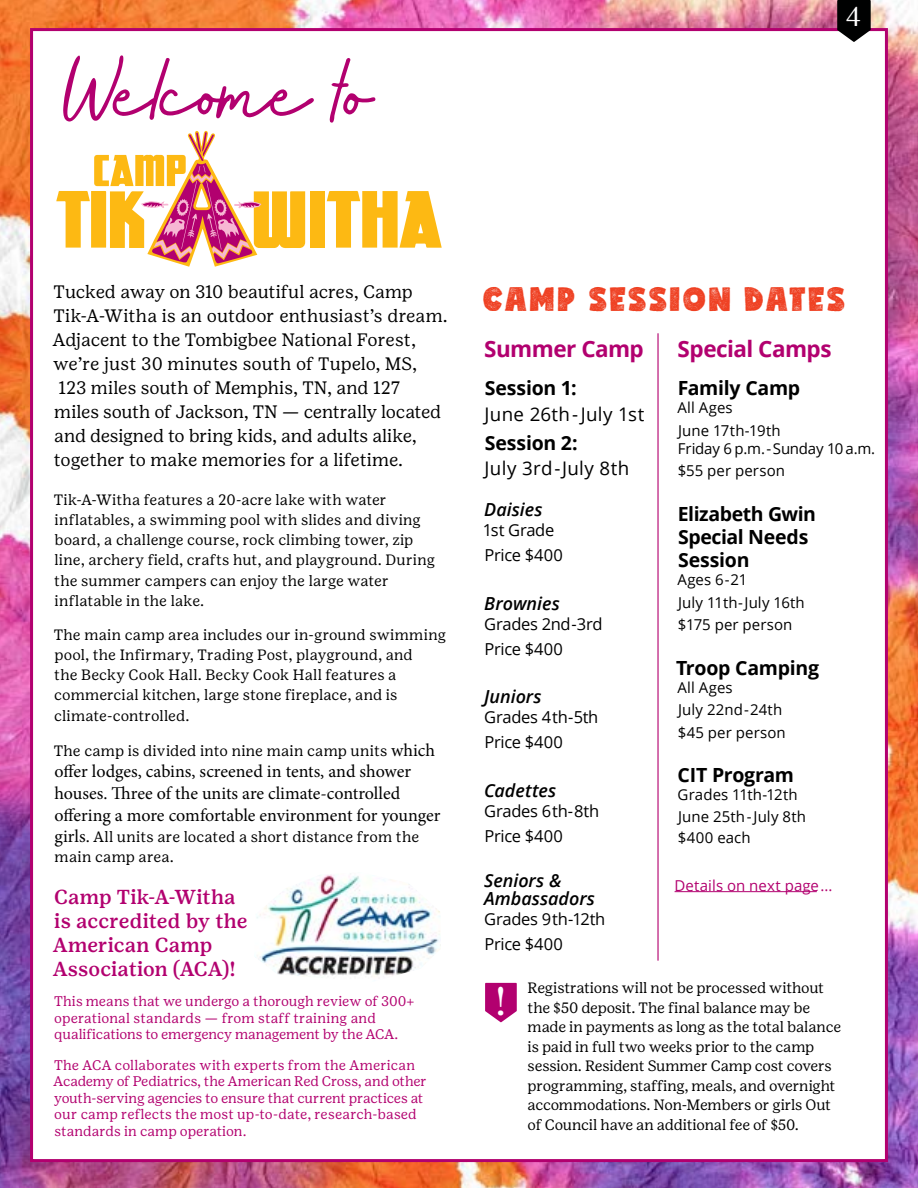
<style>
.page{position:relative;width:918px;height:1188px;background:#fff}
.page>*{position:absolute;margin:0;border:0;box-sizing:border-box;transform-origin:0 0}
.t1{font:112.65px "Camper Quotes";color:#b2006f}
.t2{font:300 39.3px "Girl Scout Display";color:#fff}
.t3{font:31.5px "Candytexture";letter-spacing:.09em;color:#ef4123}
.t4{font:300 27px "Girl Scout Display";color:#fff}
.t5{font:700 22.5px "Open Sans";letter-spacing:-.025em;color:#b2006f}
.t6{font:500 20.25px/24px "Girl Scout Text";letter-spacing:.005em;color:#b2006f}
.t7{font:700 19.5px/23.4px "Open Sans";letter-spacing:-.015em;color:#000}
.t8{font:18.75px "Open Sans";letter-spacing:.02em;color:#000}
.t9{font:18px/24px "Girl Scout Text";letter-spacing:-.005em;color:#000}
.t10{font:18px/21.6px "Minion Pro";letter-spacing:-.005em;color:#000}
.t11{font:italic 600 18px/18px "Open Sans";color:#000}
.t12{font:16.5px/25px "Open Sans";letter-spacing:-.015em;color:#000}
.t13{font:15px/20.2px "Girl Scout Text";letter-spacing:-.005em;color:#000}
.t14{font:15px/22.5px "Open Sans";letter-spacing:.005em;color:#000}
.t15{font:15px "Open Sans";letter-spacing:.005em;color:#b2006f}
.t16{font:13.95px/16.5px "Girl Scout Text";letter-spacing:-.005em;color:#b2006f}
.s1{font-size:97.2px}
.s2{font-size:101.4px}
.s3{font-family:"Minion Pro";font-size:18px}
</style>
<div class="page">
<img style="left:0;top:0;width:918px;height:1188px">
<div style="left:30px;top:28px;width:858px;height:1134px;background:#fff;border:3px solid #b2006f"></div>
<hr style="left:675px;top:891px;width:142px;height:1px;background:#b2006f">
<hr style="left:657px;top:333px;width:2px;height:628px;background:#b2006f">
<div style="left:310px;top:191px;width:15px;height:57px;background:#fdb913"></div>
<svg style="left:327px;top:191px;width:115px;height:57px"></svg>
<svg style="left:56px;top:131px;width:249px;height:136px"></svg>
<img style="left:256px;top:874px;width:185px;height:103px">
<svg style="left:485px;top:983px;width:32px;height:39px"></svg>
<svg style="left:837px;top:0;width:34px;height:42px"></svg>
<h1 class="t1" style="left:64px;top:30px;width:311px"><span class="s1">W</span>e<span class="s2">l</span>come <span class="s2">t</span>o</h1>
<h3 class="t4" style="left:846px;top:0;width:16px">4</h3>
<p class="t9" style="left:53px;top:279px;width:396px">Tucked away on 310 beautiful acres, Camp Tik-A-Witha is an outdoor enthusiast’s dream.<br>Adjacent to the Tombigbee National Forest, we’re just 30 minutes south of Tupelo, MS, 123 miles south of Memphis, TN, and 127<br>miles south of Jackson, TN — centrally located and designed to bring kids, and adults alike, together to make memories for a lifetime.</p>
<p class="t13" style="left:54px;top:489px;width:383px">Tik-A-Witha features a 20-acre lake with water inflatables, a swimming pool with slides and diving board, a challenge course, rock climbing tower, zip line, archery field, crafts hut, and playground. During the summer campers can enjoy the large water inflatable in the lake.</p>
<p class="t13" style="left:54px;top:624px;width:394px">The main camp area includes our in-ground swimming pool, the Infirmary, Trading Post, playground, and<br>the Becky Cook Hall. Becky Cook Hall features a commercial kitchen, large stone fireplace, and is climate-controlled.</p>
<p class="t13" style="left:54px;top:740px;width:383px">The camp is divided into nine main camp units <span class="s3">which</span></p>
<p class="t10" style="left:54px;top:761px;width:388px">offer lodges, cabins, screened in tents, and shower houses. Three of the units are climate-controlled offering a more comfortable environment for younger</p>
<p class="t13" style="left:55px;top:827px;width:366px"><span class="s3">girls</span>. All units are located a short distance from the main camp area.</p>
<h3 class="t6" style="left:53px;top:885px;width:196px">Camp Tik-A-Witha is accredited by the<br>American Camp<br>Association (ACA)!</h3>
<p class="t16" style="left:54px;top:993px;width:362px">This means that we undergo a thorough review of 300+ operational standards — from staff training and qualifications to emergency management by the ACA.</p>
<p class="t16" style="left:53px;top:1056px;width:375px">The ACA collaborates with experts from the American Academy of Pediatrics, the American Red Cross, and other youth-serving agencies to ensure that current practices at our camp reflects the most up-to-date, research-based standards in camp operation.</p>
<h3 class="t3" style="left:483px;top:285px;width:363px">CAMP SESSION DATES</h3>
<h3 class="t5" style="left:484px;top:333px;width:161px">Summer Camp</h3>
<h3 class="t5" style="left:678px;top:333px;width:156px">Special Camps</h3>
<h3 class="t7" style="left:485px;top:376px;width:94px">Session 1:</h3>
<p class="t8" style="left:485px;top:401px;width:161px">June 26th-July 1st</p>
<h3 class="t7" style="left:678px;top:376px;width:124px">Family Camp</h3>
<p class="t14" style="left:677px;top:396px;width:105px">All Ages<br>June 17th-19th</p>
<p class="t14" style="left:678px;top:437px;width:199px">Friday 6 p.m. - Sunday 10 a.m. $55 per person</p>
<h3 class="t7" style="left:678px;top:501px;width:140px">Elizabeth Gwin<br>Special Needs<br>Session</h3>
<p class="t14" style="left:677px;top:568px;width:129px">Ages 6-21<br>July 11th-July 16th $175 per person</p>
<h3 class="t7" style="left:676px;top:656px;width:144px">Troop Camping</h3>
<p class="t14" style="left:677px;top:676px;width:110px">All Ages<br>July 22nd-24th $45 per person</p>
<h3 class="t7" style="left:678px;top:763px;width:118px">CIT Program</h3>
<p class="t14" style="left:678px;top:784px;width:130px;line-height:21.6px">Grades 11th-12th<br>June 25th-July 8th $400 each</p>
<h3 class="t7" style="left:485px;top:431px;width:94px">Session 2:</h3>
<p class="t8" style="left:485px;top:456px;width:146px">July 3rd-July 8th</p>
<p class="t11" style="left:484px;top:500px;width:60px">Daisies</p>
<p class="t12" style="left:483px;top:517px;width:82px;line-height:25.5px">1st Grade<br>Price $400</p>
<p class="t11" style="left:484px;top:595px;width:77px">Brownies</p>
<p class="t12" style="left:484px;top:611px;width:120px;line-height:25.5px">Grades 2nd-3rd<br>Price $400</p>
<p class="t11" style="left:484px;top:687px;width:59px">Juniors</p>
<p class="t12" style="left:484px;top:704px;width:116px">Grades 4th-5th<br>Price $400</p>
<p class="t11" style="left:484px;top:782px;width:74px">Cadettes</p>
<p class="t12" style="left:484px;top:798px;width:116px">Grades 6th-8th<br>Price $400</p>
<p class="t11" style="left:484px;top:871px;width:113px">Seniors &amp;<br>Ambassadors</p>
<p class="t12" style="left:484px;top:906px;width:123px">Grades 9th-12th<br>Price $400</p>
<p class="t13" style="left:528px;top:978px;width:315px;line-height:19.5px">Registrations will not be processed without the $50 deposit. The final balance may be made in payments as long as the total balance is paid in full two weeks prior to the camp session. Resident Summer Camp cost covers programming, staffing, meals, and overnight accommodations. Non-Members or girls Out of Council have an additional fee of $50.</p>
<p class="t15" style="left:675px;top:875px;width:159px">Details on next page ...</p>
<h2 class="t2" style="left:495px;top:977px;width:13px">!</h2>
</div>
